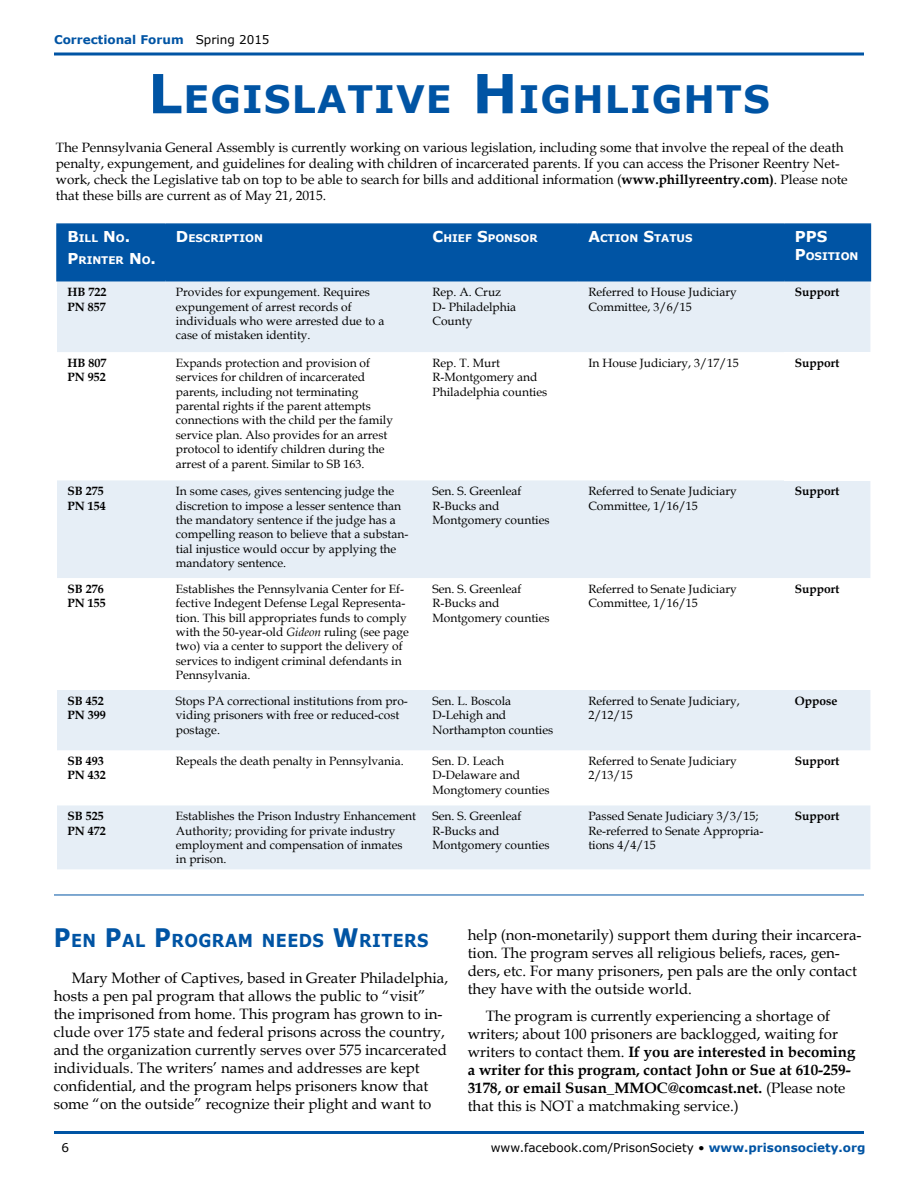
<style>
.page{position:relative;width:918px;height:1188px;background:#fff}
.page>*{position:absolute;margin:0;border:0;box-sizing:border-box;transform-origin:0 0}
.t1{font:700 37.8px "Verdana";letter-spacing:.03em;color:#0054a4}
.t2{font:700 17.85px "Verdana";letter-spacing:.03em;color:#0054a4;scale:.9 1}
.t3{font:15px/18px "Book Antiqua";color:#000}
.t4{font:700 15px "Verdana";color:#fff}
.t5{font:13.5px/16.2px "Book Antiqua";color:#000}
.t6{font:12px/14.4px "Book Antiqua";color:#000}
.t7{font:700 12px/14.4px "Book Antiqua";color:#000}
.t8{font:12px "Verdana";color:#000}
.t9{font:700 12px "Verdana";color:#0054a4}
.t10{font:700 10.5px/22.5px "Verdana";color:#fff}
.s1{font-weight:400;color:#000}
.s2{font-size:54px}
.s3{font-weight:700}
.s4{font-size:15px}
.s5{font-style:italic}
.s6{font-size:25.5px}
.s7{font-weight:700;color:#0054a4}
</style>
<div class="page">
<svg style="left:54px;top:52px;width:810px;height:4px;background:#3f7eba"></svg>
<hr style="left:54px;top:1131px;width:810px;height:3px;background:#0054a4">
<div style="left:58px;top:225px;width:812px;height:55px;background:#0054a4"></div>
<svg style="left:57px;top:281px;width:813px;height:588px;fill:#e6eef6"></svg>
<div style="left:784px;top:352px;width:86px;height:128px;background:#fff"></div>
<hr style="left:56px;top:223px;width:109px;height:2px;background:#0054a4">
<hr style="left:56px;top:225px;width:2px;height:55px;background:#0054a4">
<hr style="left:165px;top:223px;width:257px;height:2px;background:#0054a4">
<hr style="left:165px;top:225px;width:1px;height:55px;background:#0054a4">
<hr style="left:422px;top:223px;width:156px;height:2px;background:#0054a4">
<hr style="left:421px;top:225px;width:2px;height:55px;background:#0054a4">
<hr style="left:578px;top:223px;width:206px;height:2px;background:#0054a4">
<hr style="left:577px;top:225px;width:2px;height:55px;background:#0054a4">
<hr style="left:784px;top:223px;width:87px;height:2px;background:#0054a4">
<hr style="left:783px;top:225px;width:2px;height:55px;background:#0054a4">
<hr style="left:870px;top:225px;width:1px;height:55px;background:#0054a4">
<hr style="left:56px;top:280px;width:109px;height:1px;background:#0054a4">
<hr style="left:165px;top:280px;width:257px;height:1px;background:#0054a4">
<hr style="left:422px;top:280px;width:156px;height:1px;background:#0054a4">
<hr style="left:578px;top:280px;width:206px;height:1px;background:#0054a4">
<hr style="left:784px;top:280px;width:87px;height:1px;background:#0054a4">
<hr style="left:54px;top:895px;width:810px;height:1px;background:#0054a4">
<p class="t9" style="left:54px;top:31px;width:217px">Correctional Forum <span class="s1">Spring 2015</span></p>
<h1 class="t1" style="left:148px;top:73px;width:620px"><span class="s2">L</span>EGISLATIVE <span class="s2">H</span> IGHLIGHTS</h1>
<p class="t5" style="left:56px;top:139px;width:793px">The Pennsylvania General Assembly is currently working on various legislation, including some that involve the repeal of the death penalty, expungement, and guidelines for dealing with children of incarcerated parents. If you can access the Prisoner Reentry Net&shy;work, check the Legislative tab on top to be able to search for bills and additional information (<span class="s3">www.phillyreentry.com)</span>. Please note that these bills are current as of May 21, 2015.</p>
<p class="t10" style="left:68px;top:226px;width:90px"><span class="s4">B</span>ILL <span class="s4">N</span>O<span class="s4">.<br>P</span>RINTER <span class="s4">N</span>O<span class="s4">.</span></p>
<p class="t10" style="left:176px;top:226px;width:89px"><span class="s4">D</span>ESCRIPTION</p>
<p class="t10" style="left:433px;top:226px;width:107px"><span class="s4">C</span>HIEF <span class="s4">S</span>PONSOR</p>
<p class="t10" style="left:588px;top:226px;width:105px"><span class="s4">A</span>CTION <span class="s4">S</span>TATUS</p>
<p class="t4" style="left:795px;top:226px;width:34px">PP S</p>
<p class="t10" style="left:795px;top:244px;width:65px"><span class="s4">P</span>OSITION</p>
<p class="t7" style="left:68px;top:285px;width:40px">HB 722<br>PN 857</p>
<p class="t6" style="left:176px;top:285px;width:210px">Provides for expungement. Requires expungement of arrest records of individuals who were arrested due to a case of mistaken identity.</p>
<p class="t6" style="left:433px;top:285px;width:85px">Rep. A. Cruz<br>D- Philadelphia<br>County</p>
<p class="t6" style="left:588px;top:285px;width:150px">Referred to House Judiciary<br>Committee, 3/6/15</p>
<p class="t7" style="left:795px;top:285px;width:46px">Support</p>
<p class="t7" style="left:68px;top:356px;width:40px">HB 807<br>PN 952</p>
<p class="t6" style="left:176px;top:355px;width:219px">Expands protection and provision of services for children of incarcerated parents, including not terminating parental rights if the parent attempts connections with the child per the family service plan. Also provides for an arrest protocol to identify children during the arrest of a parent. Similar to SB 163.</p>
<p class="t6" style="left:433px;top:355px;width:116px">Rep. T. Murt<br>R-Montgomery and<br>Philadelphia counties</p>
<p class="t6" style="left:588px;top:355px;width:152px">In House Judiciary, 3/17/15</p>
<p class="t7" style="left:795px;top:356px;width:46px">Support</p>
<p class="t7" style="left:68px;top:484px;width:40px">SB 275<br>PN 154</p>
<p class="t6" style="left:176px;top:484px;width:234px">In some cases, gives sentencing judge the discretion to impose a lesser sentence than the mandatory sentence if the judge has a compelling reason to believe that a substan&shy;tial injustice would occur by applying the mandatory sentence.</p>
<p class="t6" style="left:433px;top:484px;width:119px">Sen. S. Greenleaf<br>R-Bucks and<br>Montgomery counties</p>
<p class="t6" style="left:588px;top:484px;width:150px">Referred to Senate Judiciary<br>Committee, 1/16/15</p>
<p class="t7" style="left:795px;top:484px;width:46px">Support</p>
<p class="t7" style="left:68px;top:581px;width:40px">SB 276<br>PN 155</p>
<p class="t6" style="left:176px;top:581px;width:235px">Establishes the Pennsylvania Center for Ef&shy;fective Indegent Defense Legal Representa&shy;tion. This bill appropriates funds to comply with the 50-year-old <span class="s5">Gideon</span> ruling (see page two) via a center to support the delivery of services to indigent criminal defendants in Pennsylvania.</p>
<p class="t6" style="left:433px;top:581px;width:119px">Sen. S. Greenleaf<br>R-Bucks and<br>Montgomery counties</p>
<p class="t6" style="left:588px;top:581px;width:150px">Referred to Senate Judiciary<br>Committee, 1/16/15</p>
<p class="t7" style="left:795px;top:581px;width:46px">Support</p>
<p class="t7" style="left:68px;top:693px;width:40px">SB 452<br>PN 399</p>
<p class="t6" style="left:176px;top:693px;width:234px">Stops PA correctional institutions from pro&shy;viding prisoners with free or reduced-cost postage.</p>
<p class="t6" style="left:433px;top:693px;width:122px">Sen. L. Boscola<br>D-Lehigh and<br>Northampton counties</p>
<p class="t6" style="left:588px;top:693px;width:153px">Referred to Senate Judiciary,<br>2/12/15</p>
<p class="t7" style="left:795px;top:693px;width:44px">Oppose</p>
<p class="t7" style="left:68px;top:754px;width:40px">SB 493<br>PN 432</p>
<p class="t6" style="left:176px;top:753px;width:229px">Repeals the death penalty in Pennsylvania.</p>
<p class="t6" style="left:433px;top:753px;width:119px">Sen. D. Leach<br>D-Delaware and<br>Mongtomery counties</p>
<p class="t6" style="left:588px;top:753px;width:150px">Referred to Senate Judiciary<br>2/13/15</p>
<p class="t7" style="left:795px;top:754px;width:46px">Support</p>
<p class="t7" style="left:68px;top:809px;width:40px">SB 525<br>PN 472</p>
<p class="t6" style="left:176px;top:809px;width:242px">Establishes the Prison Industry Enhancement Authority; providing for private industry employment and compensation of inmates<br>in prison.</p>
<p class="t6" style="left:433px;top:809px;width:119px">Sen. S. Greenleaf<br>R-Bucks and<br>Montgomery counties</p>
<p class="t6" style="left:588px;top:809px;width:177px">Passed Senate Judiciary 3/3/15;<br>Re-referred to Senate Appropria&shy;tions 4/4/15</p>
<p class="t7" style="left:795px;top:809px;width:46px">Support</p>
<h2 class="t2" style="left:54px;top:927px;width:417px"><span class="s6">P</span>EN <span class="s6">P</span>AL <span class="s6">P</span>ROGRAM NEEDS <span class="s6">W</span>RITERS</h2>
<p class="t3" style="left:54px;top:968px;width:396px;text-indent:18px">Mary Mother of Captives, based in Greater Philadelphia, hosts a pen pal program that allows the public to “visit” the imprisoned from home. This program has grown to in&shy;clude over 175 state and federal prisons across the country, and the organization currently serves over 575 incarcerated individuals. The writers’ names and addresses are kept confidential, and the program helps prisoners know that some “on the outside” recognize their plight and want to</p>
<p class="t3" style="left:468px;top:926px;width:395px">help (non-monetarily) support them during their incarcera&shy;tion. The program serves all religious beliefs, races, gen&shy;ders, etc. For many prisoners, pen pals are the only contact they have with the outside world.</p>
<p class="t3" style="left:468px;top:1007px;width:389px;text-indent:18px">The program is currently experiencing a shortage of writers; about 100 prisoners are backlogged, waiting for writers to contact them. <span class="s3">If you are interested in becoming a writer for this program, contact John or Sue at 610-259- 3178, or email Susan_MMOC@comcast.net.</span> (Please note that this is NOT a matchmaking service.)</p>
<p class="t8" style="left:62px;top:1140px;width:9px">6</p>
<p class="t8" style="left:491px;top:1140px;width:376px">www.facebook.com/PrisonSociety • <span class="s7">www.prisonsociety.org</span></p>
</div>
